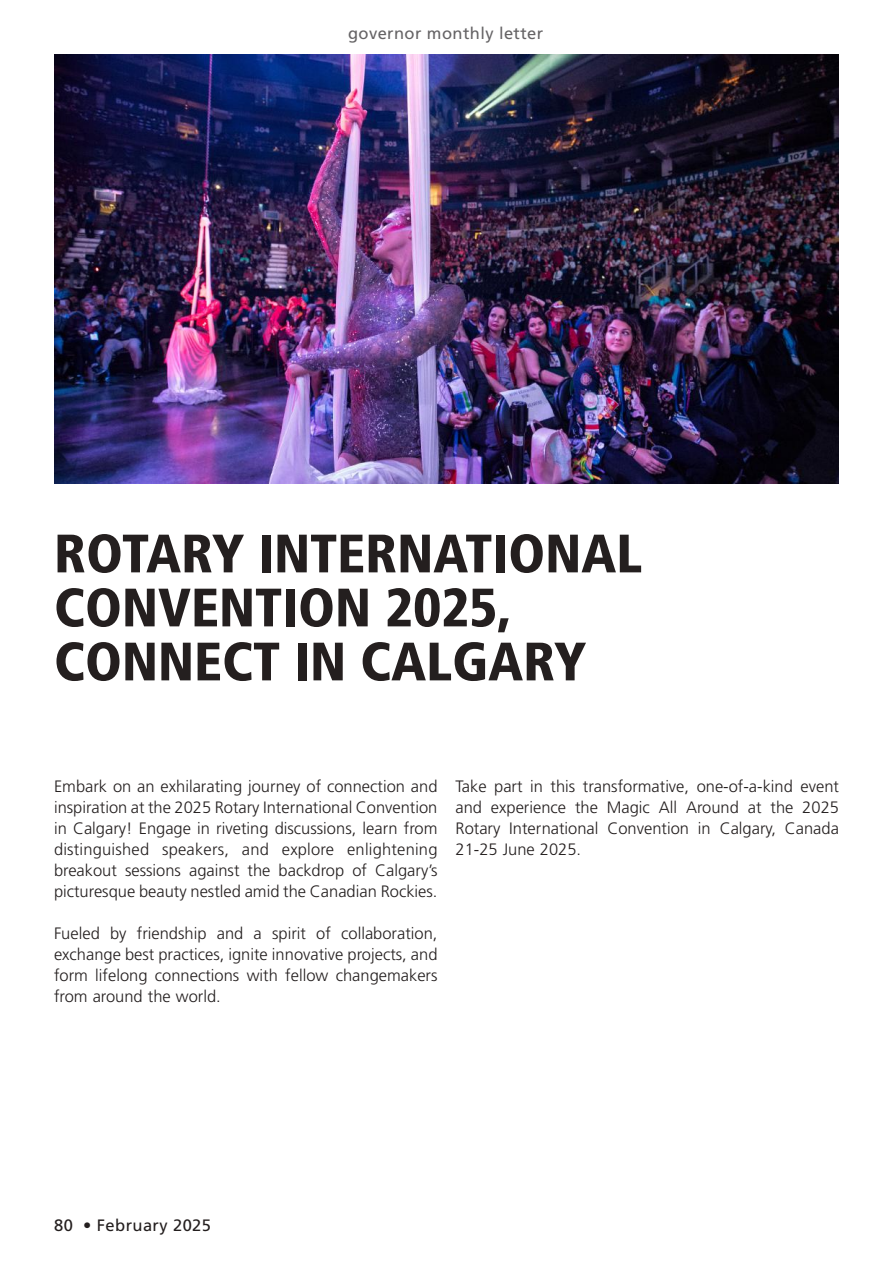
<style>
.page{position:relative;width:893px;height:1263px;background:#fff}
.page>*{position:absolute;margin:0;border:0;box-sizing:border-box;transform-origin:0 0}
.t1{font:900 condensed 54px/54px "Frutiger LT Std";color:#241f1f}
.t2{font:300 16.5px/21px "Frutiger LT Std";color:#241f1f;text-align:justify}
.t3{font:16.5px "Frutiger LT Std";letter-spacing:.025em;color:#656365}
.t4{font:16.5px "Frutiger LT Std";letter-spacing:.025em;color:#241f1f}
</style>
<div class="page">
<img style="left:54px;top:54px;width:785px;height:429px">
<p class="t3" style="left:348px;top:24px;width:197px">governor monthly letter</p>
<h1 class="t1" style="left:54px;top:526px;width:590px">ROTARY INTERNATIONAL<br>CONVENTION 2025,<br>CONNECT IN CALGARY</h1>
<p class="t2" style="left:54px;top:776px;width:385px">Embark on an exhilarating journey of connection and inspiration at the 2025 Rotary International Convention in Calgary! Engage in riveting discussions, learn from distinguished speakers, and explore enlightening breakout sessions against the backdrop of Calgary’s picturesque beauty nestled amid the Canadian Rockies.</p>
<p class="t2" style="left:54px;top:923px;width:385px">Fueled by friendship and a spirit of collaboration, exchange best practices, ignite innovative projects, and form lifelong connections with fellow changemakers from around the world.</p>
<p class="t2" style="left:455px;top:776px;width:385px">Take part in this transformative, one-of-a-kind event and experience the Magic All Around at the 2025<br>Rotary International Convention in Calgary, Canada 21-25 June 2025.</p>
<p class="t4" style="left:54px;top:1215px;width:158px">80 • February 2025</p>
</div>
